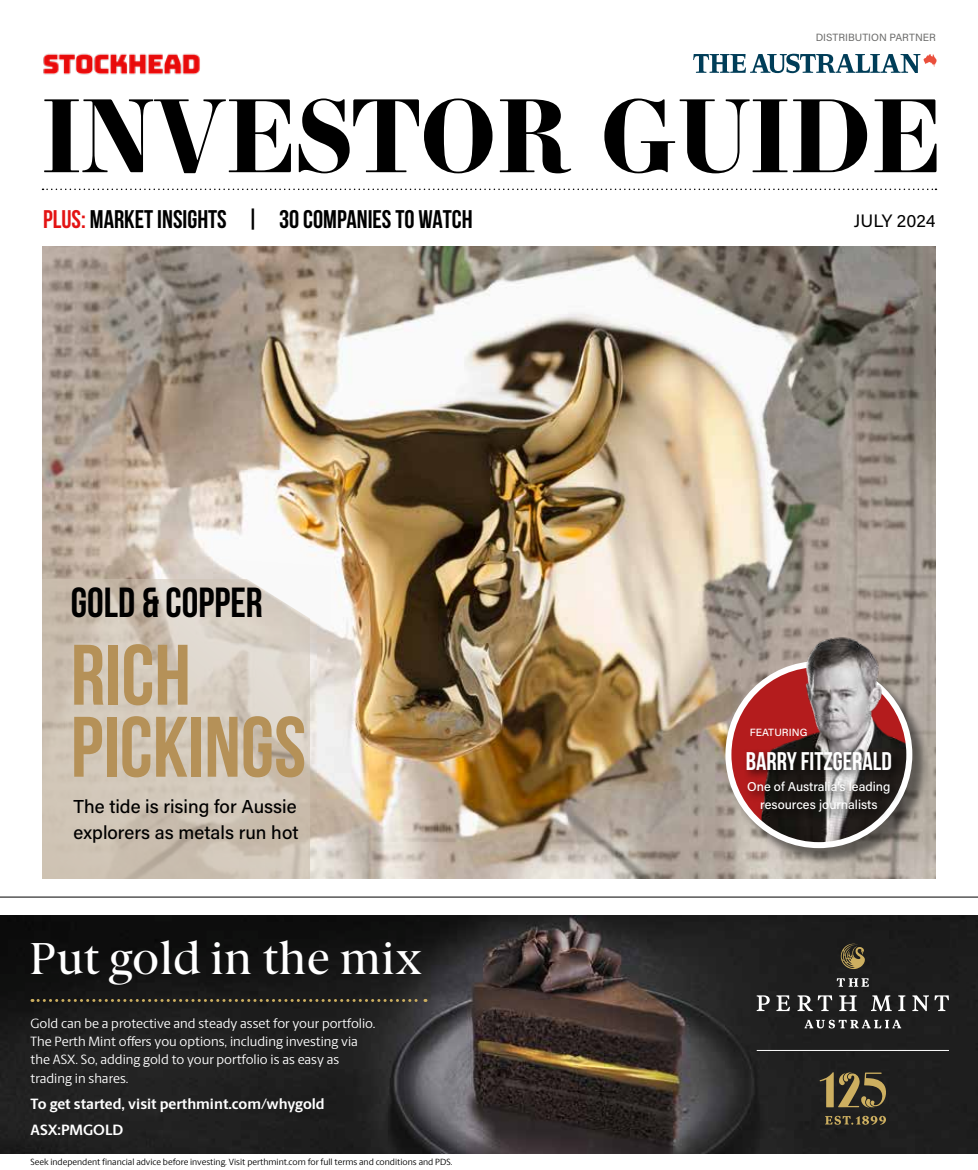
<style>
.page{position:relative;width:978px;height:1170px;background:#fff}
.page>*{position:absolute;margin:0;border:0;box-sizing:border-box;transform-origin:0 0}
.t1{font:700 85.5px/72px "Bebas Neue";color:#b59158}
.t2{font:500 44.85px "Berlingske Serif";color:#fff}
.t3{font:700 42px "Bebas Neue";color:#000}
.t4{font:700 25.5px "Bebas Neue";color:#000}
.t5{font:700 25.5px "Bebas Neue";color:#fff}
.t6{font:18.75px/26.5px "Acumin Variable Concept";color:#000}
.t7{font:18px "Acumin Variable Concept";color:#000}
.t8{font:700 15px/25.8px "Berlingske Sans";color:#fff}
.t9{font:13.5px/18px "Berlingske Sans";color:#fff}
.t10{font:12.75px/18px "Acumin Variable Concept";color:#fff;text-align:center}
.t11{font:10.5px "Acumin Variable Concept";color:#6d6d6c}
.t12{font:10.5px "Acumin Variable Concept";letter-spacing:.005em;color:#fff}
.t13{font:9px "Berlingske Sans";color:#000}
.s1{color:#e31414}
</style>
<div class="page">
<img style="left:43px;top:247px;width:892px;height:631px">
<img style="left:43px;top:53px;width:157px;height:22px">
<svg style="left:693px;top:54px;width:244px;height:19px"></svg>
<svg style="left:44px;top:98px;width:893px;height:75px"></svg>
<svg style="left:43px;top:188px;width:893px;height:2px"></svg>
<hr style="left:0;top:896px;width:978px;height:1px;background:#000">
<img style="left:1px;top:915px;width:977px;height:238px">
<svg style="left:32px;top:998px;width:394px;height:3px"></svg>
<svg style="left:757px;top:995px;width:13px;height:15px"></svg>
<svg style="left:776px;top:995px;width:14px;height:15px"></svg>
<svg style="left:798px;top:995px;width:34px;height:15px"></svg>
<svg style="left:839px;top:995px;width:18px;height:15px"></svg>
<svg style="left:871px;top:995px;width:21px;height:15px"></svg>
<svg style="left:898px;top:995px;width:7px;height:15px"></svg>
<svg style="left:912px;top:995px;width:37px;height:15px"></svg>
<svg style="left:804px;top:1019px;width:97px;height:9px"></svg>
<svg style="left:837px;top:978px;width:32px;height:8px"></svg>
<svg style="left:841px;top:943px;width:24px;height:25px"></svg>
<hr style="left:757px;top:1050px;width:192px;height:1px;background:#fff">
<svg style="left:825px;top:1115px;width:61px;height:9px"></svg>
<svg style="left:820px;top:1071px;width:68px;height:36px"></svg>
<div style="left:728px;top:663px;width:202px;height:202px;background:#000;opacity:.48"></div>
<svg style="left:728px;top:664px;width:181px;height:181px;fill:#b41c1d"></svg>
<img style="left:762px;top:699px;width:147px;height:144px">
<div style="left:725px;top:661px;width:187px;height:187px;border:6px solid #fff;border-radius:50%"></div>
<img style="left:762px;top:635px;width:150px;height:64px">
<div style="left:743px;top:747px;width:161px;height:76px;background:#000;opacity:.75"></div>
<svg style="left:43px;top:579px;width:267px;height:299px;fill:#d2c8ba"></svg>
<svg style="left:215px;top:559px;width:115px;height:72px"></svg>
<p class="t11" style="left:816px;top:30px;width:122px">DISTRIBUTION PARTNER</p>
<h3 class="t4" style="left:43px;top:205px;width:431px"><span class="s1">PLUS:</span> MARKET INSIGHTS | 30 COMPANIES TO WATCH</h3>
<h3 class="t7" style="left:854px;top:209px;width:83px">JULY 2024</h3>
<h3 class="t3" style="left:71px;top:579px;width:194px">GOLD &amp; COPPER</h3>
<h1 class="t1" style="left:71px;top:638px;width:237px">RICH<br>PICKINGS</h1>
<h3 class="t6" style="left:74px;top:792px;width:226px">The tide is rising for Aussie explorers as metals run hot</h3>
<h2 class="t2" style="left:29px;top:922px;width:394px">Put gold in the mix</h2>
<p class="t9" style="left:31px;top:1013px;width:347px">Gold can be a protective and steady asset for your portfolio.<br>The Perth Mint offers you options, including investing via the ASX. So, adding gold to your portfolio is as easy as</p>
<p class="t9" style="left:31px;top:1068px;width:100px">trading in shares.</p>
<p class="t8" style="left:31px;top:1090px;width:296px">To get started, visit perthmint.com/whygold<br>ASX:PMGOLD</p>
<p class="t13" style="left:31px;top:1155px;width:424px">Seek independent financial advice before investing. Visit perthmint.com for full terms and conditions and PDS.</p>
<p class="t12" style="left:750px;top:724px;width:59px">FEATURING</p>
<h3 class="t5" style="left:746px;top:747px;width:148px">BARRY FITZGERALD</h3>
<p class="t10" style="left:747px;top:776px;width:145px">One of Australia’s leading resources journalists</p>
</div>
